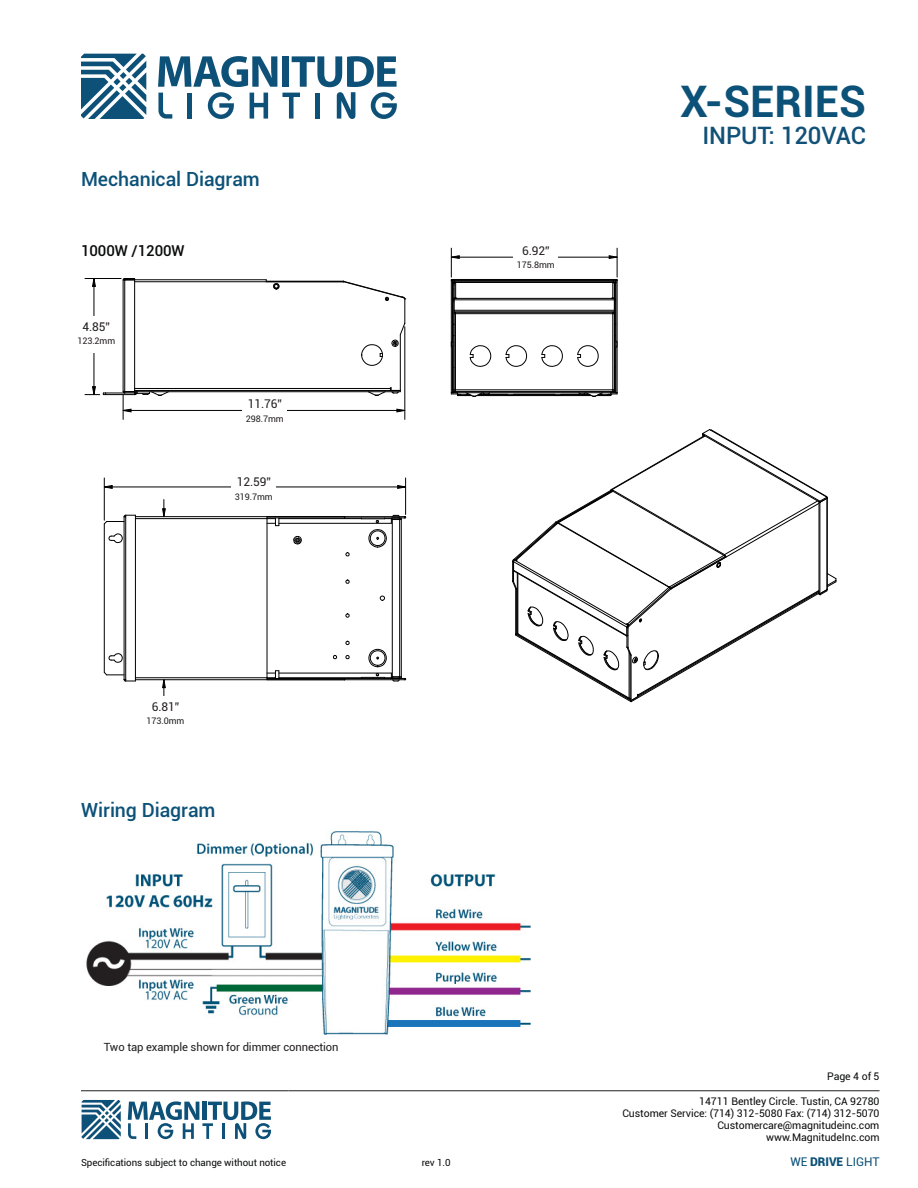
<style>
.page{position:relative;width:918px;height:1188px;background:#fff}
.page>*{position:absolute;margin:0;border:0;box-sizing:border-box;transform-origin:0 0}
.t1{font:700 43.5px "Roboto";color:#0c5178}
.t2{font:500 24px "Roboto";letter-spacing:-.005em;color:#115178}
.Codici_INDOOR{font:500 19.5px "Roboto";letter-spacing:-.005em;color:#0c5178}
.Codici_INDOOR-2{font:500 15px "Roboto";letter-spacing:-.005em;color:#0a0c0b}
.t3{font:12px "Roboto";letter-spacing:-.01em;color:#231f20}
.t4{font:12px "Roboto";letter-spacing:-.005em;color:#0c5178}
.Codici_INDOOR-3{font:11.25px "Roboto";letter-spacing:-.01em;color:#231f20}
.t5{font:10.5px/12px "Roboto";letter-spacing:-.005em;color:#0a0c0b;text-align:right}
.t6{font:9.75px "Roboto";letter-spacing:-.005em;color:#0a0c0b}
.t7{font:9px "Roboto";letter-spacing:-.01em;color:#231f20}
.s1{font-weight:900}
</style>
<div class="page">
<hr style="left:81px;top:1091px;width:207px;height:1px;background:#231f20">
<hr style="left:288px;top:1091px;width:296px;height:1px;background:#231f20">
<hr style="left:584px;top:1091px;width:296px;height:1px;background:#231f20">
<svg style="left:81px;top:54px;width:65px;height:65px"></svg>
<svg style="left:158px;top:56px;width:239px;height:63px"></svg>
<svg style="left:82px;top:1100px;width:39px;height:39px"></svg>
<svg style="left:128px;top:1101px;width:143px;height:38px"></svg>
<svg style="left:450px;top:248px;width:168px;height:149px"></svg>
<hr style="left:405px;top:327px;width:1px;height:92px;background:#000">
<svg style="left:84px;top:278px;width:321px;height:142px"></svg>
<hr style="left:400px;top:335px;width:1px;height:55px;background:#000">
<hr style="left:125px;top:279px;width:141px;height:1px;background:#000">
<hr style="left:135px;top:390px;width:265px;height:1px;background:#000">
<hr style="left:125px;top:391px;width:275px;height:1px;background:#000">
<hr style="left:124px;top:280px;width:1px;height:111px;background:#000">
<hr style="left:134px;top:280px;width:1px;height:112px;background:#000">
<hr style="left:123px;top:280px;width:1px;height:111px;background:#000">
<svg style="left:122px;top:278px;width:13px;height:3px"></svg>
<svg style="left:273px;top:283px;width:7px;height:7px"></svg>
<svg style="left:343px;top:281px;width:63px;height:85px"></svg>
<hr style="left:135px;top:388px;width:255px;height:1px;background:#000">
<hr style="left:135px;top:281px;width:209px;height:1px;background:#000">
<svg style="left:85px;top:386px;width:84px;height:33px"></svg>
<svg style="left:367px;top:387px;width:34px;height:9px"></svg>
<svg style="left:162px;top:688px;width:4px;height:8px"></svg>
<svg style="left:103px;top:477px;width:303px;height:211px"></svg>
<hr style="left:392px;top:520px;width:1px;height:157px;background:#000">
<hr style="left:399px;top:520px;width:1px;height:157px;background:#000">
<hr style="left:401px;top:520px;width:1px;height:157px;background:#000">
<hr style="left:267px;top:519px;width:1px;height:159px;background:#000">
<hr style="left:135px;top:679px;width:210px;height:1px;background:#000">
<hr style="left:135px;top:516px;width:210px;height:1px;background:#000">
<hr style="left:267px;top:678px;width:77px;height:1px;background:#000">
<hr style="left:345px;top:678px;width:60px;height:1px;background:#000">
<hr style="left:345px;top:679px;width:60px;height:1px;background:#000">
<hr style="left:345px;top:516px;width:60px;height:1px;background:#000">
<hr style="left:279px;top:523px;width:112px;height:1px;background:#000">
<hr style="left:279px;top:673px;width:112px;height:1px;background:#000">
<svg style="left:345px;top:655px;width:5px;height:4px"></svg>
<svg style="left:333px;top:655px;width:4px;height:4px"></svg>
<svg style="left:293px;top:536px;width:9px;height:9px"></svg>
<svg style="left:345px;top:613px;width:5px;height:5px"></svg>
<svg style="left:345px;top:640px;width:5px;height:5px"></svg>
<svg style="left:345px;top:579px;width:5px;height:5px"></svg>
<svg style="left:345px;top:552px;width:5px;height:5px"></svg>
<svg style="left:379px;top:595px;width:6px;height:6px"></svg>
<hr style="left:104px;top:524px;width:1px;height:148px;background:#000">
<svg style="left:108px;top:653px;width:15px;height:10px"></svg>
<svg style="left:108px;top:533px;width:15px;height:10px"></svg>
<hr style="left:125px;top:517px;width:1px;height:163px;background:#000">
<hr style="left:135px;top:515px;width:1px;height:166px;background:#000">
<hr style="left:124px;top:517px;width:1px;height:163px;background:#000">
<svg style="left:103px;top:671px;width:32px;height:11px"></svg>
<svg style="left:103px;top:514px;width:32px;height:11px"></svg>
<hr style="left:135px;top:518px;width:132px;height:1px;background:#000">
<hr style="left:135px;top:677px;width:132px;height:1px;background:#000">
<svg style="left:267px;top:517px;width:13px;height:9px"></svg>
<hr style="left:279px;top:518px;width:82px;height:1px;background:#000">
<svg style="left:361px;top:514px;width:45px;height:34px"></svg>
<svg style="left:361px;top:649px;width:45px;height:33px"></svg>
<hr style="left:279px;top:677px;width:82px;height:1px;background:#000">
<svg style="left:267px;top:670px;width:13px;height:10px"></svg>
<svg style="left:512px;top:429px;width:325px;height:274px"></svg>
<div style="left:74px;top:316px;width:45px;height:37px;background:#fff"></div>
<div style="left:243px;top:393px;width:44px;height:31px;background:#fff"></div>
<div style="left:232px;top:471px;width:44px;height:30px;background:#fff"></div>
<div style="left:514px;top:240px;width:44px;height:36px;background:#fff"></div>
<img style="left:86px;top:831px;width:445px;height:204px">
<p class="Codici_INDOOR" style="left:81px;top:166px;width:180px">Mechanical Diagram</p>
<p class="Codici_INDOOR-2" style="left:81px;top:240px;width:105px">1000W /1200W</p>
<p class="t3" style="left:83px;top:318px;width:29px">4.85”</p>
<p class="t7" style="left:77px;top:335px;width:39px">123.2mm</p>
<p class="t3" style="left:248px;top:395px;width:36px">11.76”</p>
<p class="t7" style="left:246px;top:412px;width:39px">298.7mm</p>
<p class="t3" style="left:237px;top:474px;width:36px">12.59”</p>
<p class="t7" style="left:235px;top:490px;width:39px">319.7mm</p>
<p class="t3" style="left:152px;top:698px;width:29px">6.81”</p>
<p class="t7" style="left:147px;top:715px;width:39px">173.0mm</p>
<p class="Codici_INDOOR" style="left:81px;top:797px;width:136px">Wiring Diagram</p>
<p class="Codici_INDOOR-3" style="left:104px;top:1039px;width:236px">Two tap example shown for dimmer connection</p>
<p class="t3" style="left:522px;top:242px;width:29px">6.92”</p>
<p class="t7" style="left:517px;top:259px;width:39px">175.8mm</p>
<h1 class="t1" style="left:680px;top:71px;width:187px">X-SERIES</h1>
<h2 class="t2" style="left:702px;top:119px;width:165px">INPUT: 120VAC</h2>
<p class="t5" style="left:827px;top:1070px;width:54px">Page 4 of 5</p>
<p class="t5" style="left:622px;top:1095px;width:259px">14711 Bentley Circle. Tustin, CA 92780<br>Customer Service: (714) 312-5080 Fax: (714) 312-5070<br>Customercare@magnitudeinc.com www.MagnitudeInc.com</p>
<p class="t6" style="left:81px;top:1156px;width:207px">Specifications subject to change without notice</p>
<p class="t6" style="left:422px;top:1156px;width:30px">rev 1.0</p>
<p class="t4" style="left:790px;top:1153px;width:91px">WE <span class="s1">DRIVE</span> LIGHT</p>
</div>
